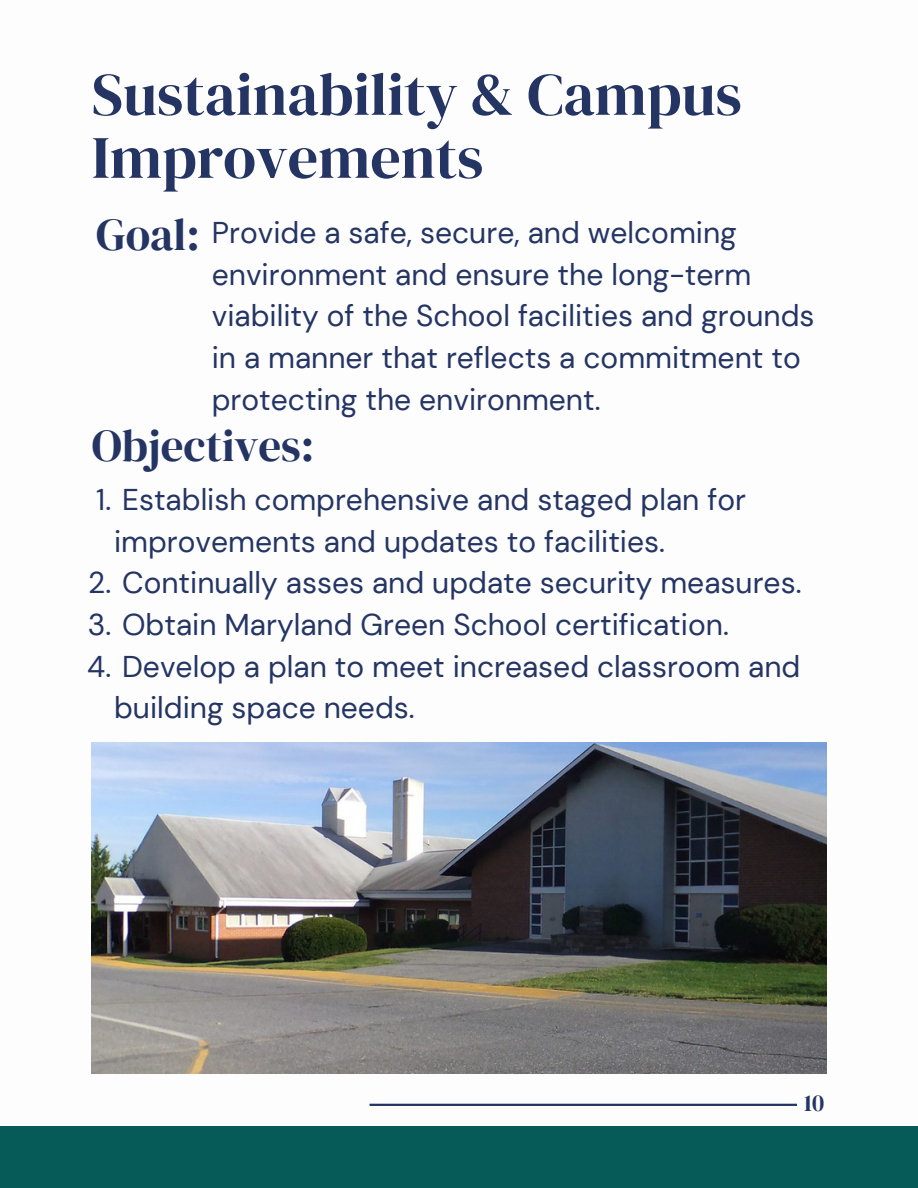
<style>
.page{position:relative;width:918px;height:1188px;background:#fff}
.page>*{position:absolute;margin:0;border:0;box-sizing:border-box;transform-origin:0 0}
.t1{font:60px/63px "DM Serif Display";color:#243564}
.t2{font:45px "DM Serif Display";color:#243564}
.t3{font:30px/41.7px "DM Sans";color:#243564}
.t4{font:24px "DM Serif Display";color:#243564}
</style>
<div class="page">
<hr style="left:370px;top:1104px;width:427px;height:2px;background:#243564">
<div style="left:0;top:1126px;width:918px;height:62px;background:#065b58"></div>
<img style="left:92px;top:743px;width:734px;height:331px">
<p class="t1" style="left:92px;top:62px;width:651px">Sustainability &amp; Campus<br>Improvements</p>
<p class="t3" style="left:212px;top:212px;width:604px">Provide a safe, secure, and welcoming environment and ensure the long-term viability of the School facilities and grounds in a manner that reflects a commitment to protecting the environment.</p>
<p class="t2" style="left:96px;top:203px;width:105px">Goal:</p>
<p class="t2" style="left:92px;top:414px;width:224px">Objectives:</p>
<p class="t3" style="left:114px;top:479px;width:633px;text-indent:-18px">1. Establish comprehensive and staged plan for improvements and updates to facilities.</p>
<p class="t3" style="left:88px;top:562px;width:715px">2. Continually asses and update security measures.</p>
<p class="t3" style="left:88px;top:604px;width:643px">3. Obtain Maryland Green School certification.</p>
<p class="t3" style="left:114px;top:645px;width:688px;text-indent:-27px">4. Develop a plan to meet increased classroom and building space needs.</p>
<p class="t4" style="left:804px;top:1086px;width:22px">10</p>
</div>
